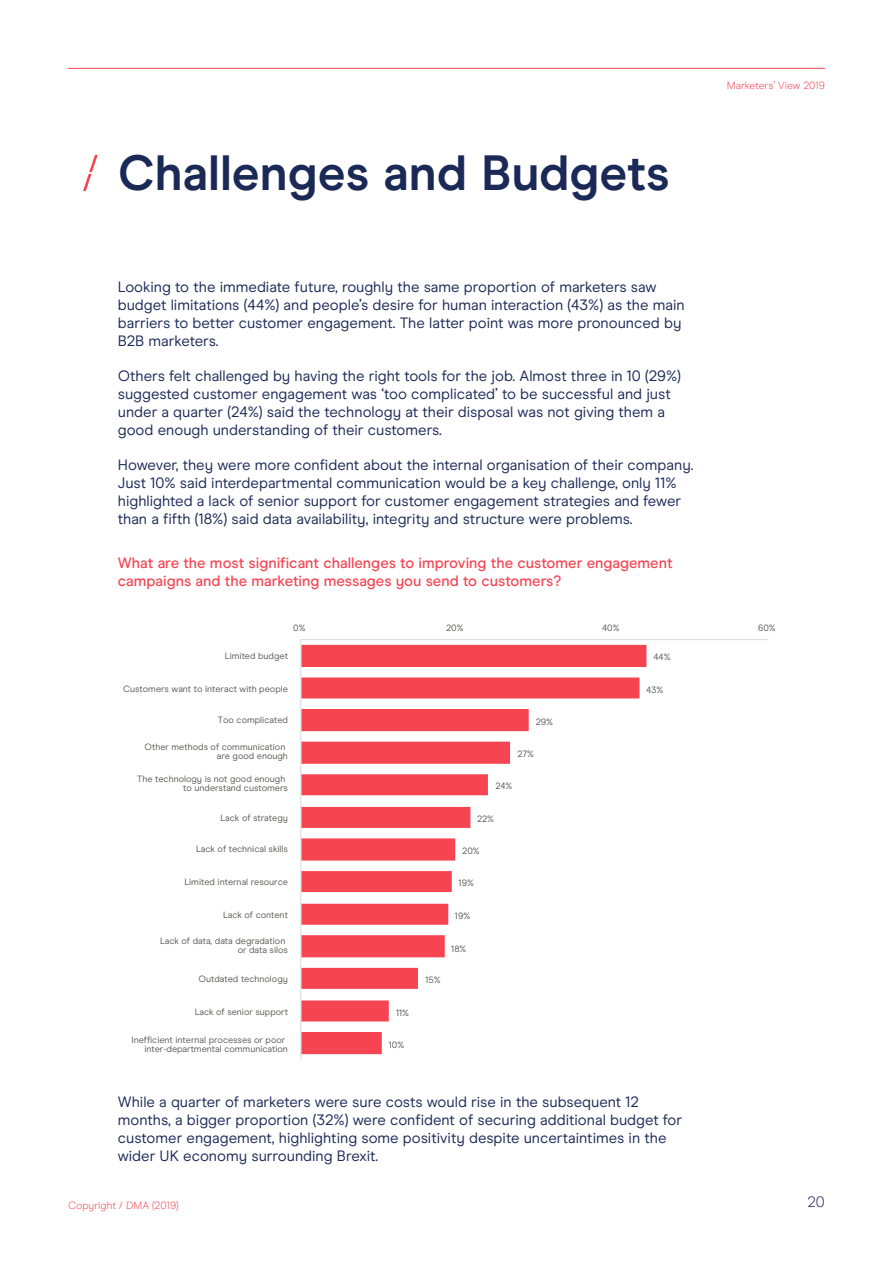
<style>
.page{position:relative;width:893px;height:1263px;background:#fff}
.page>*{position:absolute;margin:0;border:0;box-sizing:border-box;transform-origin:0 0}
.Heading_1{font:700 49.5px "Modern Era";color:#1b2957}
.Body_text{font:15px/18px "Modern Era";color:#1b2957}
.Subheading_5___Graph{font:500 15px/18px "Modern Era";color:#f54552}
.t1{font:300 15px "Modern Era";color:#1b2957}
.t2{font:300 10.5px "Modern Era";color:#f54552}
.t3{font:9.15px/9.1px "Modern Era";color:#585856;text-align:right}
</style>
<div class="page">
<hr style="left:68px;top:68px;width:757px;height:1px;background:#f54552">
<svg style="left:83px;top:155px;width:15px;height:36px"></svg>
<svg style="left:301px;top:645px;width:345px;height:409px"></svg>
<hr style="left:301px;top:639px;width:467px;height:1px;background:#d8d8d8">
<hr style="left:300px;top:640px;width:1px;height:419px;background:#d8d8d8">
<p class="Heading_1" style="left:118px;top:144px;width:554px">Challenges and Budgets</p>
<p class="Body_text" style="left:118px;top:278px;width:568px">Looking to the immediate future, roughly the same proportion of marketers saw budget limitations (44%) and people’s desire for human interaction (43%) as the main barriers to better customer engagement. The latter point was more pronounced by B2B marketers.</p>
<p class="Body_text" style="left:118px;top:367px;width:565px">Others felt challenged by having the right tools for the job. Almost three in 10 (29%) suggested customer engagement was ‘too complicated’ to be successful and just under a quarter (24%) said the technology at their disposal was not giving them a good enough understanding of their customers.</p>
<p class="Body_text" style="left:118px;top:456px;width:577px">However, they were more confident about the internal organisation of their company.<br>Just 10% said interdepartmental communication would be a key challenge, only 11% highlighted a lack of senior support for customer engagement strategies and fewer than a fifth (18%) said data availability, integrity and structure were problems.</p>
<p class="Subheading_5___Graph" style="left:118px;top:554px;width:556px">What are the most significant challenges to improving the customer engagement campaigns and the marketing messages you send to customers?</p>
<p class="t2" style="left:727px;top:80px;width:100px">Marketers’ View 2019</p>
<p class="t3" style="left:293px;top:623px;width:14px">0%</p>
<p class="t3" style="left:446px;top:623px;width:19px">20%</p>
<p class="t3" style="left:602px;top:623px;width:19px">40%</p>
<p class="t3" style="left:758px;top:623px;width:19px">60%</p>
<p class="t3" style="left:225px;top:651px;width:65px">Limited budget</p>
<p class="t3" style="left:123px;top:684px;width:166px">Customers want to interact with people</p>
<p class="t3" style="left:218px;top:715px;width:72px">Too complicated</p>
<p class="t3" style="left:145px;top:742px;width:145px">Other methods of communication are good enough</p>
<p class="t3" style="left:137px;top:774px;width:152px">The technology is not good enough to understand customers</p>
<p class="t3" style="left:220px;top:813px;width:69px">Lack of strategy</p>
<p class="t3" style="left:196px;top:845px;width:93px">Lack of technical skills</p>
<p class="t3" style="left:184px;top:877px;width:105px">Limited internal resource</p>
<p class="t3" style="left:223px;top:910px;width:66px">Lack of content</p>
<p class="t3" style="left:160px;top:936px;width:129px">Lack of data, data degradation or data silos</p>
<p class="t3" style="left:199px;top:974px;width:91px">Outdated technology</p>
<p class="t3" style="left:195px;top:1007px;width:95px">Lack of senior support</p>
<p class="t3" style="left:132px;top:1035px;width:158px">Inefficient internal processes or poor inter-departmental communication</p>
<p class="t3" style="left:396px;top:1008px;width:14px">11%</p>
<p class="t3" style="left:389px;top:1040px;width:17px">10%</p>
<p class="t3" style="left:425px;top:975px;width:17px">15%</p>
<p class="t3" style="left:536px;top:718px;width:19px">29%</p>
<p class="t3" style="left:517px;top:749px;width:18px">27%</p>
<p class="t3" style="left:495px;top:782px;width:19px">24%</p>
<p class="t3" style="left:477px;top:814px;width:19px">22%</p>
<p class="t3" style="left:462px;top:846px;width:19px">20%</p>
<p class="t3" style="left:459px;top:878px;width:17px">19%</p>
<p class="t3" style="left:455px;top:911px;width:17px">19%</p>
<p class="t3" style="left:451px;top:944px;width:17px">18%</p>
<p class="t3" style="left:653px;top:652px;width:19px">44%</p>
<p class="t3" style="left:646px;top:685px;width:19px">43%</p>
<p class="Body_text" style="left:118px;top:1093px;width:566px">While a quarter of marketers were sure costs would rise in the subsequent 12 months, a bigger proportion (32%) were confident of securing additional budget for customer engagement, highlighting some positivity despite uncertaintimes in the wider UK economy surrounding Brexit.</p>
<p class="t2" style="left:68px;top:1199px;width:112px">Copyright / DMA (2019)</p>
<p class="t1" style="left:808px;top:1193px;width:19px">20</p>
</div>
